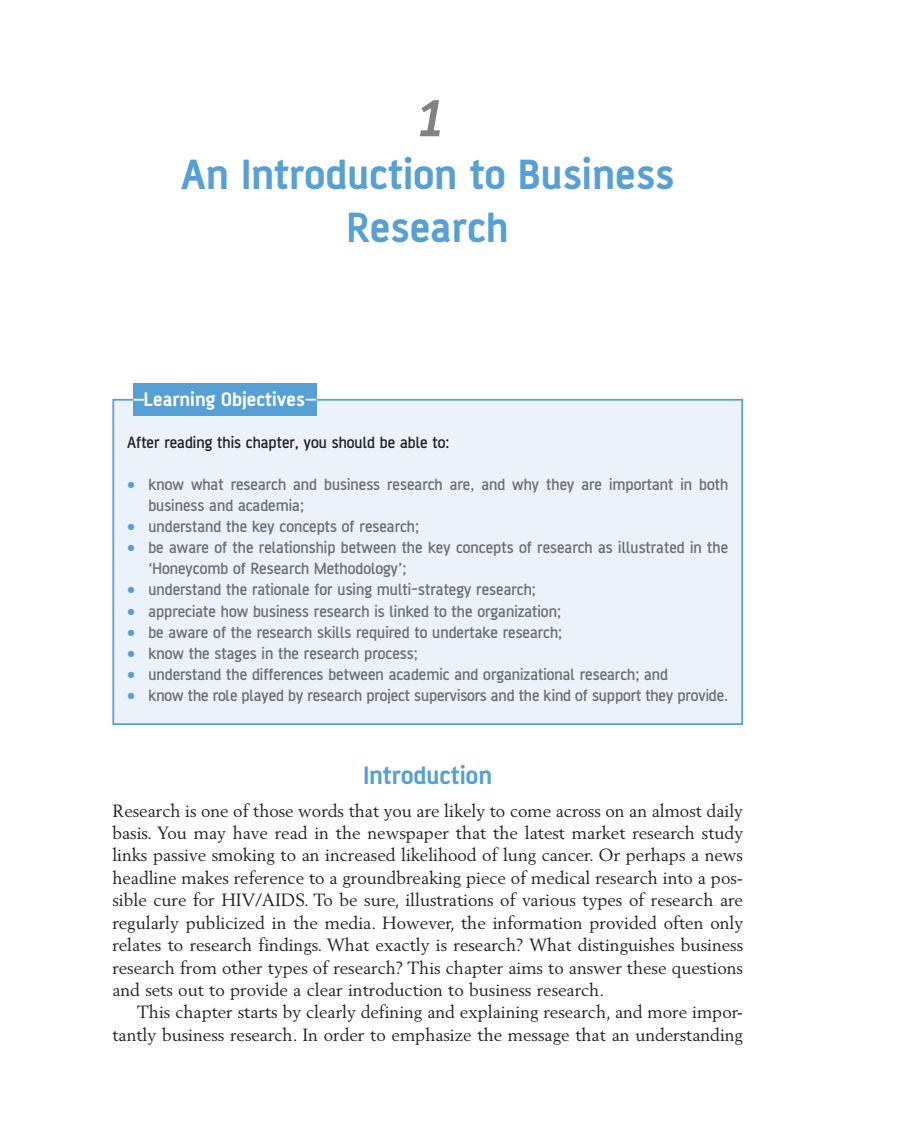
<style>
.page{position:relative;width:920px;height:1148px;background:#fff}
.page>*{position:absolute;margin:0;border:0;box-sizing:border-box;transform-origin:0 0}
.Ch-Num{font:italic 700 56px "AF Battersea";color:#808285}
.Chapter_Heading{font:700 45.5px/52.5px "AF Battersea";color:#56a0d5;text-align:center}
.A-head{font:700 27.12px "AF Battersea";color:#56a0d5}
.Ch_Objectives_head{font:700 21px "AF Battersea";color:#fff}
.Body_text_full_out{font:17.5px/22.4px "Berling LT Std";color:#231f20;text-align:justify}
.t1{font:500 17.5px/21px "AF Battersea";color:#6c6d70}
.Body_text_indent{font:17.5px/22.4px "Berling LT Std";color:#231f20;text-align:right}
.Ch_Objectives_text{font:500 17.5px "AF Battersea";color:#231f20}
.s1{color:#56a0d5}
</style>
<div class="page">
<div style="left:112px;top:399px;width:630px;height:326px;background:#ecf2f9;border:2px solid #56a0d5"></div>
<div style="left:133px;top:383px;width:183px;height:33px;background:#56a0d5"></div>
<p class="Ch-Num" style="left:413px;top:88px;width:40px">1</p>
<p class="Chapter_Heading" style="left:181px;top:148px;width:495px">An Introduction to Business<br>Research</p>
<p class="Ch_Objectives_head" style="left:144px;top:388px;width:162px">Learning Objectives</p>
<p class="Ch_Objectives_text" style="left:127px;top:434px;width:323px">After reading this chapter, you should be able to:</p>
<p class="t1" style="left:148px;top:474px;width:581px;text-indent:-21px"><span class="s1">•</span> know what research and business research are, and why they are important in both business and academia;</p>
<p class="t1" style="left:127px;top:516px;width:293px"><span class="s1">•</span> understand the key concepts of research;</p>
<p class="t1" style="left:148px;top:537px;width:581px;text-indent:-21px"><span class="s1">•</span> be aware of the relationship between the key concepts of research as illustrated in the ‘Honeycomb of Research Methodology’;</p>
<p class="t1" style="left:127px;top:579px;width:410px"><span class="s1">•</span> understand the rationale for using multi-strategy research;</p>
<p class="t1" style="left:127px;top:600px;width:435px"><span class="s1">•</span> appreciate how business research is linked to the organization;</p>
<p class="t1" style="left:127px;top:621px;width:436px"><span class="s1">•</span> be aware of the research skills required to undertake research;</p>
<p class="t1" style="left:127px;top:642px;width:292px"><span class="s1">•</span> know the stages in the research process;</p>
<p class="t1" style="left:127px;top:663px;width:542px"><span class="s1">•</span> understand the differences between academic and organizational research; and</p>
<p class="t1" style="left:127px;top:684px;width:602px"><span class="s1">•</span> know the role played by research project supervisors and the kind of support they provide.</p>
<p class="A-head" style="left:363px;top:760px;width:130px">Introduction</p>
<p class="Body_text_full_out" style="left:112px;top:799px;width:632px">Research is one of those words that you are likely to come across on an almost daily basis. You may have read in the newspaper that the latest market research study links passive smoking to an increased likelihood of lung cancer. Or perhaps a news headline makes reference to a groundbreaking piece of medical research into a pos&shy;sible cure for HIV/AIDS. To be sure, illustrations of various types of research are regularly publicized in the media. However, the information provided often only relates to research findings. What exactly is research? What distinguishes business research from other types of research? This chapter aims to answer these questions and sets out to provide a clear introduction to business research.</p>
<p class="Body_text_indent" style="left:112px;top:1000px;width:632px">This chapter starts by clearly defining and explaining research, and more impor&shy;tantly business research. In order to emphasize the message that an understanding</p>
</div>
